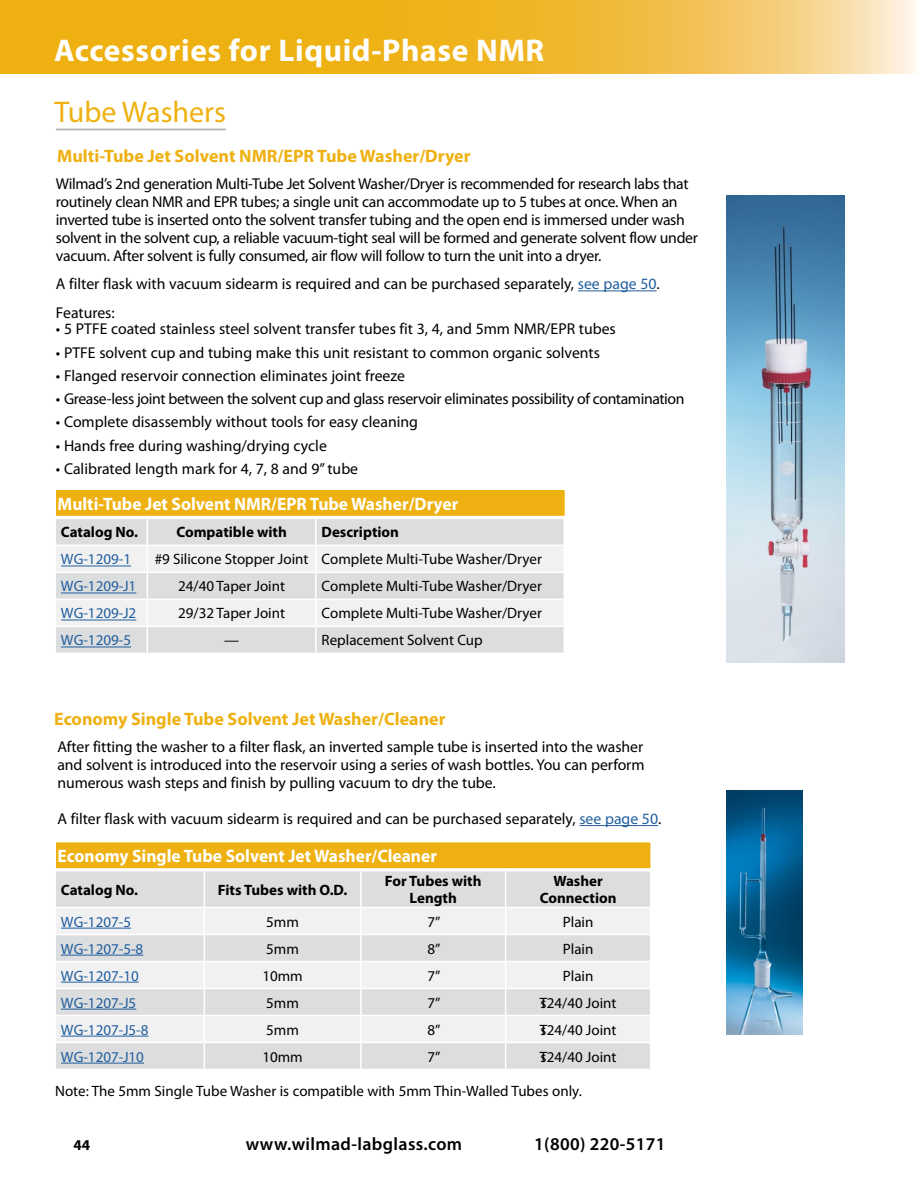
<style>
.page{position:relative;width:918px;height:1188px;background:#fff}
.page>*{position:absolute;margin:0;border:0;box-sizing:border-box;transform-origin:0 0}
.t1{font:700 31.5px "Myriad Pro";letter-spacing:.02em;color:#fff}
.t2{font:30px "Myriad Pro";color:#eeb111}
.t3{font:700 18px "Myriad Pro";color:#eeb111}
.t4{font:700 18px "Myriad Pro";color:#fff}
.t5{font:600 18px "Myriad Pro";letter-spacing:.02em;color:#000}
.t6{font:15.75px/18px "Myriad Pro";letter-spacing:-.01em;color:#000}
.t7{font:15px "Myriad Pro";color:#000}
.t8{font:15px "Myriad Pro";color:#215e9e}
.t9{font:700 15px/16.5px "Myriad Pro";color:#000;text-align:center}
.s1{color:#215e9e}
</style>
<div class="page">
<hr style="left:578px;top:290px;width:79px;height:1px;background:#215e9e">
<img style="left:726px;top:196px;width:119px;height:467px">
<div style="left:56px;top:488px;width:510px;height:29px;background:#eeb111"></div>
<div style="left:54px;top:487px;width:514px;height:32px;border:3px solid #fff"></div>
<hr style="left:54px;top:518px;width:2px;height:27px;background:#fff">
<svg style="left:56px;top:518px;width:509px;height:135px"></svg>
<hr style="left:61px;top:566px;width:70px;height:1px;background:#215e9e">
<hr style="left:61px;top:593px;width:75px;height:1px;background:#215e9e">
<hr style="left:61px;top:620px;width:75px;height:1px;background:#215e9e">
<hr style="left:61px;top:647px;width:70px;height:1px;background:#215e9e">
<hr style="left:579px;top:825px;width:79px;height:1px;background:#215e9e">
<img style="left:726px;top:791px;width:77px;height:243px">
<div style="left:56px;top:841px;width:596px;height:29px;background:#eeb111"></div>
<div style="left:54px;top:839px;width:600px;height:32px;border:3px solid #fff"></div>
<div style="left:56px;top:871px;width:594px;height:198px;background:#dcddde"></div>
<svg style="left:56px;top:908px;width:594px;height:134px;fill:#f1f1f2"></svg>
<hr style="left:56px;top:870px;width:148px;height:1px;background:#fff">
<hr style="left:54px;top:870px;width:2px;height:37px;background:#fff">
<hr style="left:205px;top:870px;width:155px;height:1px;background:#fff">
<hr style="left:204px;top:870px;width:1px;height:37px;background:#fff">
<hr style="left:362px;top:870px;width:143px;height:1px;background:#fff">
<hr style="left:360px;top:870px;width:2px;height:37px;background:#fff">
<hr style="left:506px;top:870px;width:144px;height:1px;background:#fff">
<hr style="left:505px;top:870px;width:1px;height:37px;background:#fff">
<hr style="left:650px;top:870px;width:1px;height:37px;background:#fff">
<hr style="left:56px;top:907px;width:148px;height:1px;background:#fff">
<hr style="left:205px;top:907px;width:155px;height:1px;background:#fff">
<hr style="left:362px;top:907px;width:143px;height:1px;background:#fff">
<hr style="left:360px;top:907px;width:2px;height:27px;background:#fff">
<hr style="left:506px;top:907px;width:144px;height:1px;background:#fff">
<hr style="left:56px;top:934px;width:148px;height:1px;background:#fff">
<hr style="left:205px;top:934px;width:155px;height:1px;background:#fff">
<hr style="left:362px;top:934px;width:143px;height:1px;background:#fff">
<hr style="left:360px;top:934px;width:2px;height:27px;background:#fff">
<hr style="left:506px;top:934px;width:144px;height:1px;background:#fff">
<hr style="left:56px;top:961px;width:148px;height:1px;background:#fff">
<hr style="left:205px;top:961px;width:155px;height:1px;background:#fff">
<hr style="left:362px;top:961px;width:143px;height:1px;background:#fff">
<hr style="left:360px;top:961px;width:2px;height:27px;background:#fff">
<hr style="left:506px;top:961px;width:144px;height:1px;background:#fff">
<hr style="left:56px;top:988px;width:148px;height:1px;background:#fff">
<hr style="left:205px;top:988px;width:155px;height:1px;background:#fff">
<hr style="left:362px;top:988px;width:143px;height:1px;background:#fff">
<hr style="left:360px;top:988px;width:2px;height:27px;background:#fff">
<hr style="left:506px;top:988px;width:144px;height:1px;background:#fff">
<hr style="left:56px;top:1015px;width:148px;height:1px;background:#fff">
<hr style="left:205px;top:1015px;width:155px;height:1px;background:#fff">
<hr style="left:362px;top:1015px;width:143px;height:1px;background:#fff">
<hr style="left:360px;top:1015px;width:2px;height:27px;background:#fff">
<hr style="left:506px;top:1015px;width:144px;height:1px;background:#fff">
<hr style="left:56px;top:1042px;width:148px;height:1px;background:#fff">
<hr style="left:205px;top:1042px;width:155px;height:1px;background:#fff">
<svg style="left:204px;top:907px;width:1px;height:162px"></svg>
<hr style="left:362px;top:1042px;width:143px;height:1px;background:#fff">
<hr style="left:360px;top:1042px;width:2px;height:28px;background:#fff">
<hr style="left:506px;top:1042px;width:144px;height:1px;background:#fff">
<svg style="left:505px;top:907px;width:1px;height:162px"></svg>
<hr style="left:61px;top:928px;width:70px;height:1px;background:#215e9e">
<hr style="left:61px;top:955px;width:82px;height:1px;background:#215e9e">
<hr style="left:61px;top:982px;width:78px;height:1px;background:#215e9e">
<hr style="left:61px;top:1009px;width:75px;height:1px;background:#215e9e">
<hr style="left:61px;top:1036px;width:88px;height:1px;background:#215e9e">
<hr style="left:61px;top:1063px;width:83px;height:1px;background:#215e9e">
<hr style="left:56px;top:129px;width:170px;height:1px;background:#afb1b4">
<svg style="left:0;top:0;width:918px;height:74px;background:#f0bc3b"></svg>
<h1 class="t1" style="left:54px;top:30px;width:492px">Accessories for Liquid-Phase NMR</h1>
<h2 class="t2" style="left:54px;top:93px;width:173px">Tube Washers</h2>
<p class="t3" style="left:57px;top:144px;width:415px">Multi-Tube Jet Solvent NMR/EPR Tube Washer/Dryer</p>
<p class="t6" style="left:56px;top:174px;width:644px">Wilmad’s 2nd generation Multi-Tube Jet Solvent Washer/Dryer is recommended for research labs that routinely clean NMR and EPR tubes; a single unit can accommodate up to 5 tubes at once. When an inverted tube is inserted onto the solvent transfer tubing and the open end is immersed under wash solvent in the solvent cup, a reliable vacuum-tight seal will be formed and generate solvent flow under vacuum. After solvent is fully consumed, air flow will follow to turn the unit into a dryer.</p>
<p class="t6" style="left:56px;top:270px;width:605px;line-height:28.5px">A filter flask with vacuum sidearm is required and can be purchased separately, <span class="s1">see page 50</span>.<br>Features:</p>
<p class="t6" style="left:56px;top:320px;width:561px">• 5 PTFE coated stainless steel solvent transfer tubes fit 3, 4, and 5mm NMR/EPR tubes</p>
<p class="t6" style="left:56px;top:343px;width:546px">• PTFE solvent cup and tubing make this unit resistant to common organic solvents</p>
<p class="t6" style="left:56px;top:366px;width:351px">• Flanged reservoir connection eliminates joint freeze</p>
<p class="t6" style="left:56px;top:390px;width:630px">• Grease-less joint between the solvent cup and glass reservoir eliminates possibility of contamination</p>
<p class="t6" style="left:56px;top:413px;width:364px">• Complete disassembly without tools for easy cleaning</p>
<p class="t6" style="left:56px;top:436px;width:272px">• Hands free during washing/drying cycle</p>
<p class="t6" style="left:56px;top:459px;width:304px">• Calibrated length mark for 4, 7, 8 and 9” tube</p>
<p class="t4" style="left:58px;top:492px;width:402px">Multi-Tube Jet Solvent NMR/EPR Tube Washer/Dryer</p>
<p class="t9" style="left:61px;top:524px;width:78px">Catalog No.</p>
<p class="t9" style="left:176px;top:524px;width:112px">Compatible with</p>
<p class="t9" style="left:322px;top:524px;width:79px">Description</p>
<p class="t8" style="left:61px;top:550px;width:72px">WG-1209-1</p>
<p class="t7" style="left:155px;top:550px;width:389px">#9 Silicone Stopper Joint Complete Multi-Tube Washer/Dryer</p>
<p class="t8" style="left:61px;top:577px;width:77px">WG-1209-J1</p>
<p class="t7" style="left:178px;top:577px;width:108px">24/40 Taper Joint</p>
<p class="t7" style="left:322px;top:577px;width:222px">Complete Multi-Tube Washer/Dryer</p>
<p class="t8" style="left:61px;top:604px;width:77px">WG-1209-J2</p>
<p class="t7" style="left:178px;top:604px;width:108px">29/32 Taper Joint</p>
<p class="t7" style="left:322px;top:604px;width:222px">Complete Multi-Tube Washer/Dryer</p>
<p class="t8" style="left:61px;top:631px;width:72px">WG-1209-5</p>
<p class="t7" style="left:224px;top:631px;width:16px">—</p>
<p class="t7" style="left:322px;top:631px;width:163px">Replacement Solvent Cup</p>
<p class="t3" style="left:54px;top:708px;width:393px">Economy Single Tube Solvent Jet Washer/Cleaner</p>
<p class="t6" style="left:57px;top:737px;width:589px;text-align:justify">After fitting the washer to a filter flask, an inverted sample tube is inserted into the washer and solvent is introduced into the reservoir using a series of wash bottles. You can perform numerous wash steps and finish by pulling vacuum to dry the tube.</p>
<p class="t6" style="left:57px;top:809px;width:605px">A filter flask with vacuum sidearm is required and can be purchased separately, <span class="s1">see page 50</span>.</p>
<p class="t4" style="left:58px;top:844px;width:381px">Economy Single Tube Solvent Jet Washer/Cleaner</p>
<p class="t9" style="left:61px;top:881px;width:78px">Catalog No.</p>
<p class="t9" style="left:218px;top:881px;width:131px">Fits Tubes with O.D.</p>
<p class="t9" style="left:385px;top:873px;width:98px">For Tubes with<br>Length</p>
<p class="t9" style="left:540px;top:873px;width:78px">Washer<br>Connection</p>
<p class="t8" style="left:61px;top:912px;width:72px">WG-1207-5</p>
<p class="t7" style="left:266px;top:912px;width:34px">5mm</p>
<p class="t7" style="left:427px;top:912px;width:15px">7”</p>
<p class="t7" style="left:563px;top:912px;width:32px">Plain</p>
<p class="t8" style="left:61px;top:939px;width:84px">WG-1207-5-8</p>
<p class="t7" style="left:266px;top:939px;width:34px">5mm</p>
<p class="t7" style="left:427px;top:939px;width:15px">8”</p>
<p class="t7" style="left:563px;top:939px;width:32px">Plain</p>
<p class="t8" style="left:61px;top:966px;width:79px">WG-1207-10</p>
<p class="t7" style="left:262px;top:966px;width:42px">10mm</p>
<p class="t7" style="left:427px;top:966px;width:15px">7”</p>
<p class="t7" style="left:563px;top:966px;width:32px">Plain</p>
<p class="t8" style="left:61px;top:993px;width:77px">WG-1207-J5</p>
<p class="t7" style="left:266px;top:993px;width:34px">5mm</p>
<p class="t7" style="left:427px;top:993px;width:15px">7”</p>
<p class="t7" style="left:540px;top:993px;width:78px">Ts24/40 Joint</p>
<p class="t8" style="left:61px;top:1020px;width:89px">WG-1207-J5-8</p>
<p class="t7" style="left:266px;top:1020px;width:34px">5mm</p>
<p class="t7" style="left:427px;top:1020px;width:15px">8”</p>
<p class="t7" style="left:540px;top:1020px;width:78px">Ts24/40 Joint</p>
<p class="t8" style="left:61px;top:1047px;width:85px">WG-1207-J10</p>
<p class="t7" style="left:262px;top:1047px;width:42px">10mm</p>
<p class="t7" style="left:427px;top:1047px;width:15px">7”</p>
<p class="t7" style="left:540px;top:1047px;width:78px">Ts24/40 Joint</p>
<p class="t7" style="left:55px;top:1082px;width:528px">Note: The 5mm Single Tube Washer is compatible with 5mm Thin-Walled Tubes only.</p>
<p class="t9" style="left:74px;top:1136px;width:18px">44</p>
<p class="t5" style="left:246px;top:1132px;width:218px">www.wilmad-labglass.com</p>
<p class="t5" style="left:534px;top:1132px;width:133px">1(800) 220-5171</p>
</div>
